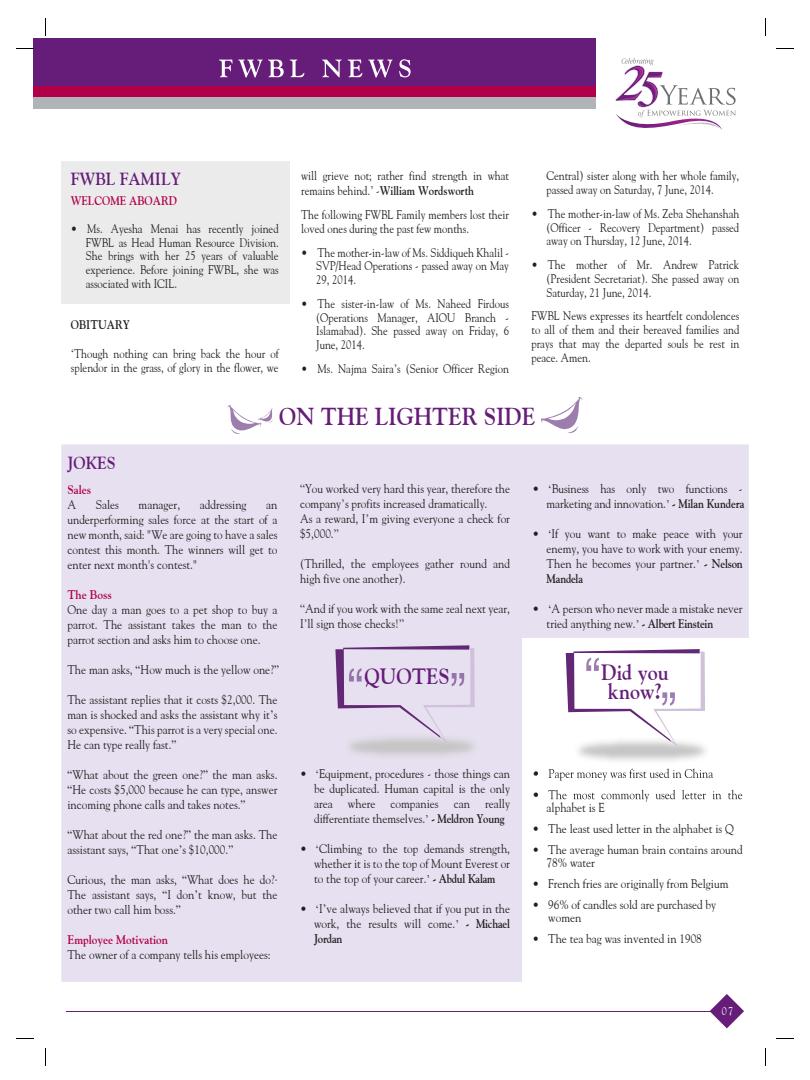
<style>
.page{position:relative;width:810px;height:1080px;background:#fff}
.page>*{position:absolute;margin:0;border:0;box-sizing:border-box;transform-origin:0 0}
.t1{font:700 24.5px "Goudy";color:#651d79;scale:.9 1}
.t2{font:700 22.12px/18.8px "Goudy";color:#651d79;text-align:center;scale:.9 1}
.t3{font:700 17.5px "Goudy";color:#651d79;scale:.9 1}
.t4{font:12.5px/15px "Goudy";color:#231f20;text-align:justify;scale:.9 1}
.t5{font:12.5px/13.8px "Goudy";color:#231f20;text-align:justify;scale:.85 1}
.t6{font:700 12.5px "Goudy";color:#b10049;scale:.9 1}
.t7{font:700 12.5px "Goudy";color:#b10049;scale:.85 1}
.t8{font:700 12.5px "Goudy";color:#231f20;scale:.85 1}
.t9{font:11.25px "Goudy";color:#fff;scale:.9 1}
.s1{font-family:"Times New Roman";font-size:12.75px}
.s2{font-weight:700}
.s3{font-family:"Times New Roman"}
.s4{font-family:"Times"}
</style>
<div class="page">
<div style="left:61px;top:444px;width:688px;height:538px;background:#e6e0f0"></div>
<div style="left:61px;top:162px;width:229px;height:142px;background:#ebebec"></div>
<div style="left:34px;top:38px;width:562px;height:71px;background:#651d79"></div>
<div style="left:34px;top:87px;width:562px;height:10px;background:#b10049"></div>
<div style="left:34px;top:97px;width:562px;height:12px;background:#b1b4b6"></div>
<svg style="left:219px;top:60px;width:13px;height:17px"></svg>
<svg style="left:238px;top:60px;width:46px;height:18px"></svg>
<svg style="left:290px;top:60px;width:14px;height:17px"></svg>
<svg style="left:322px;top:60px;width:20px;height:17px"></svg>
<svg style="left:348px;top:60px;width:14px;height:17px"></svg>
<svg style="left:368px;top:60px;width:25px;height:18px"></svg>
<svg style="left:399px;top:59px;width:12px;height:18px"></svg>
<svg style="left:710px;top:994px;width:34px;height:34px"></svg>
<hr style="left:66px;top:1011px;width:654px;height:1px;background:#651d79">
<svg style="left:765px;top:18px;width:1px;height:18px"></svg>
<svg style="left:45px;top:18px;width:1px;height:18px"></svg>
<svg style="left:765px;top:1048px;width:1px;height:18px"></svg>
<svg style="left:45px;top:1048px;width:1px;height:18px"></svg>
<svg style="left:615px;top:58px;width:121px;height:72px"></svg>
<svg style="left:227px;top:405px;width:46px;height:29px"></svg>
<svg style="left:541px;top:397px;width:42px;height:36px"></svg>
<img style="left:305px;top:695px;width:213px;height:104px">
<svg style="left:335px;top:645px;width:140px;height:98px;background:#d9cee3"></svg>
<div style="left:522px;top:638px;width:227px;height:343px;background:#fff"></div>
<img style="left:535px;top:769px;width:178px;height:11px">
<img style="left:535px;top:790px;width:208px;height:12px">
<img style="left:552px;top:802px;width:52px;height:1px">
<svg style="left:566px;top:649px;width:139px;height:98px"></svg>
<h3 class="t3" style="left:71px;top:169px;width:124px">FWBL FAMILY</h3>
<p class="t7" style="left:71px;top:193px;width:127px">WELCOME ABOARD</p>
<p class="t5" style="left:86px;top:221px;width:228px;text-indent:-15px">• Ms. Ayesha Menai has recently joined FWBL as Head Human Resource Division.<br>She brings with her 25 years of valuable experience. Before joining FWBL, she was associated with ICIL.</p>
<p class="t8" style="left:71px;top:317px;width:71px">OBITUARY</p>
<p class="t5" style="left:71px;top:346px;width:246px"><span class="s1">‘</span>Though nothing can bring back the hour of splendor in the grass, of glory in the flower, we</p>
<p class="t5" style="left:301px;top:168px;width:246px;line-height:15px">will grieve not; rather find strength in what remains behind.<span class="s1">’</span> -<span class="s2">William Wordsworth</span></p>
<p class="t5" style="left:301px;top:208px;width:246px">The following FWBL Family members lost their loved ones during the past few months.</p>
<p class="t5" style="left:316px;top:245px;width:228px;text-indent:-15px">• The mother-in-law of Ms. Siddiqueh Khalil - SVP/Head Operations - passed away on May 29, 2014.</p>
<p class="t5" style="left:316px;top:296px;width:228px;text-indent:-15px">• The sister-in-law of Ms. Naheed Firdous (Operations Manager, AIOU Branch - Islamabad). She passed away on Friday, 6<br>June, 2014.</p>
<p class="t5" style="left:301px;top:361px;width:246px">• Ms. Najma Saira<span class="s3">’</span>s (Senior Officer Region</p>
<p class="t5" style="left:546px;top:169px;width:228px">Central) sister along with her whole family, passed away on Saturday, 7 June, 2014.</p>
<p class="t5" style="left:546px;top:206px;width:228px;text-indent:-15px">• The mother-in-law of Ms. Zeba Shehanshah (Officer - Recovery Department) passed away on Thursday, 12 June, 2014.</p>
<p class="t5" style="left:546px;top:258px;width:228px;text-indent:-15px">• The mother of Mr. Andrew Patrick (President Secretariat). She passed away on Saturday, 21 June, 2014.</p>
<p class="t5" style="left:531px;top:309px;width:246px">FWBL News expresses its heartfelt condolences to all of them and their bereaved families and prays that may the departed souls be rest in peace. Amen.</p>
<h1 class="t1" style="left:279px;top:402px;width:286px">ON THE LIGHTER SIDE</h1>
<h3 class="t3" style="left:67px;top:452px;width:55px">JOKES</h3>
<p class="t6" style="left:67px;top:482px;width:28px">Sales</p>
<p class="t4" style="left:67px;top:497px;width:11px">A</p>
<p class="t4" style="left:96px;top:497px;width:27px">Sales</p>
<p class="t4" style="left:139px;top:497px;width:48px">manager,</p>
<p class="t4" style="left:200px;top:497px;width:54px">addressing</p>
<p class="t4" style="left:67px;top:497px;width:235px;text-indent:199px">an underperforming sales force at the start of a new month, said: "We are going to have a sales contest this month. The winners will get to enter next month's contest."</p>
<p class="t6" style="left:67px;top:587px;width:51px">The Boss</p>
<p class="t4" style="left:67px;top:602px;width:235px">One day a man goes to a pet shop to buy a parrot. The assistant takes the man to the parrot section and asks him to choose one.</p>
<p class="t4" style="left:67px;top:662px;width:237px">The man asks, <span class="s4">“</span>How much is the yellow one?<span class="s4">”</span></p>
<p class="t4" style="left:67px;top:692px;width:235px">The assistant replies that it costs $2,000. The man is shocked and asks the assistant why it<span class="s4">’</span>s so expensive. <span class="s4">“</span>This parrot is a very special one.<br>He can type really fast.<span class="s4">”</span></p>
<p class="t4" style="left:67px;top:767px;width:235px"><span class="s4">“</span>What about the green one?<span class="s4">”</span> the man asks. <span class="s4">“</span>He costs $5,000 because he can type, answer incoming phone calls and takes notes.<span class="s4">”</span></p>
<p class="t4" style="left:67px;top:827px;width:235px"><span class="s4">“</span>What about the red one?<span class="s4">”</span> the man asks. The assistant says, <span class="s4">“</span>That one<span class="s4">’</span>s $10,000.<span class="s4">”</span></p>
<p class="t4" style="left:67px;top:872px;width:235px">Curious, the man asks, <span class="s4">“</span>What does he do?” The assistant says, <span class="s4">“</span>I don<span class="s4">’</span>t know, but the other two call him boss.<span class="s4">”</span></p>
<p class="t6" style="left:67px;top:932px;width:113px">Employee Motivation</p>
<p class="t4" style="left:67px;top:947px;width:227px">The owner of a company tells his employees:</p>
<p class="t4" style="left:300px;top:481px;width:235px;text-align:left"><span class="s3">“</span>You worked very hard this year, therefore the company<span class="s3">’</span>s profits increased dramatically.<br>As a reward, I<span class="s3">’</span>m giving everyone a check for $5,000.<span class="s3">”</span></p>
<p class="t4" style="left:300px;top:556px;width:235px">(Thrilled, the employees gather round and high five one another).</p>
<p class="t4" style="left:300px;top:601px;width:235px"><span class="s3">“</span>And if you work with the same zeal next year,<br>I<span class="s3">’</span>ll sign those checks!<span class="s3">”</span></p>
<h2 class="t2" style="left:364px;top:667px;width:96px">QUOTES</h2>
<p class="t4" style="left:314px;top:766px;width:219px;text-indent:-14px">• <span class="s1">‘</span>Equipment, procedures - those things can be duplicated. Human capital is the only area where companies can really differentiate themselves.<span class="s1">’</span> <span class="s2">- Meldron Young</span></p>
<p class="t4" style="left:314px;top:841px;width:219px;text-indent:-14px">• <span class="s1">‘</span>Climbing to the top demands strength, whether it is to the top of Mount Everest or to the top of your career.<span class="s1">’</span> <span class="s2">- Abdul Kalam</span></p>
<p class="t4" style="left:314px;top:901px;width:219px;text-indent:-14px">• <span class="s1">‘</span>I<span class="s4">’</span>ve always believed that if you put in the work, the results will come.<span class="s1">’</span> <span class="s2">- Michael Jordan</span></p>
<p class="t4" style="left:533px;top:481px;width:237px;text-align:right">• <span class="s1">‘</span>Business has only two functions - marketing and innovation.<span class="s1">’</span> <span class="s2">- Milan Kundera</span></p>
<p class="t4" style="left:547px;top:526px;width:219px;text-indent:-14px">• <span class="s1">‘</span>If you want to make peace with your enemy, you have to work with your enemy.<br>Then he becomes your partner.<span class="s1">’</span> <span class="s2">- Nelson Mandela</span></p>
<p class="t4" style="left:547px;top:601px;width:219px;text-indent:-14px">• <span class="s1">‘</span>A person who never made a mistake never tried anything new.<span class="s1">’</span> <span class="s2">- Albert Einstein</span></p>
<h2 class="t2" style="left:601px;top:662px;width:76px">Did you know?</h2>
<p class="t4" style="left:547px;top:799px;width:66px">alphabet is E</p>
<p class="t4" style="left:533px;top:821px;width:225px">• The least used letter in the alphabet is Q</p>
<p class="t4" style="left:547px;top:843px;width:219px;line-height:12.5px;text-indent:-14px">• The average human brain contains around<br>78% water</p>
<p class="t4" style="left:533px;top:876px;width:219px">• French fries are originally from Belgium</p>
<p class="t4" style="left:548px;top:898px;width:188px;line-height:12.5px;text-indent:-16px">• 96% of candles sold are purchased by women</p>
<p class="t4" style="left:533px;top:931px;width:190px">• The tea bag was invented in 1908</p>
<p class="t9" style="left:722px;top:1004px;width:14px">07</p>
</div>
